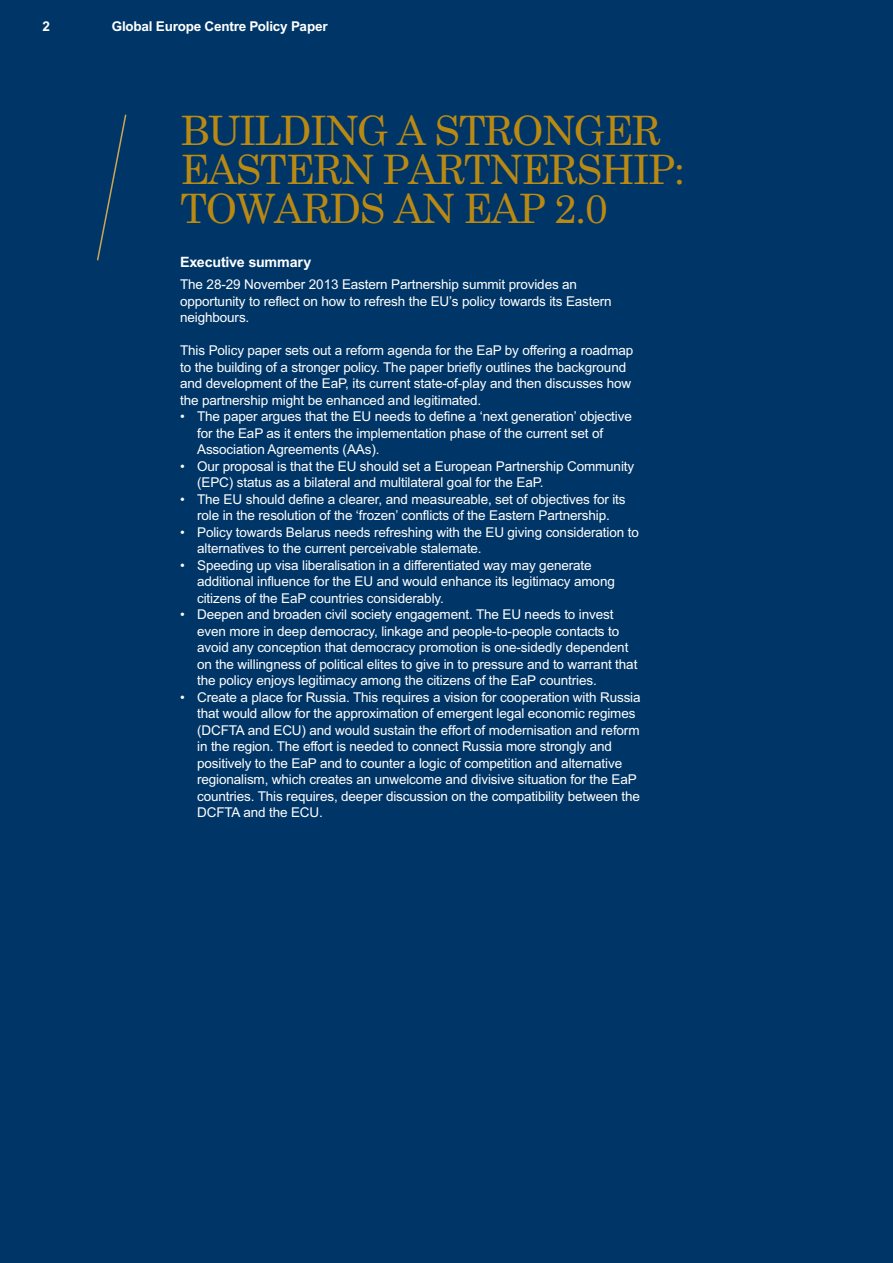
<style>
.page{position:relative;width:893px;height:1263px;background:#fff}
.page>*{position:absolute;margin:0;border:0;box-sizing:border-box;transform-origin:0 0}
.t1{font:40.5px/39px "Century Schoolbook";letter-spacing:-.035em;color:#ba8912}
.t2{font:700 14.25px "Arial";letter-spacing:-.01em;color:#fff}
.t3{font:13.5px/16.5px "Arial";letter-spacing:-.01em;color:#fff}
.t4{font:700 13.5px "Arial";letter-spacing:-.015em;color:#fff}
</style>
<div class="page">
<div style="left:0;top:0;width:893px;height:43px;background:#003667"></div>
<div style="left:0;top:43px;width:893px;height:1220px;background:#003667"></div>
<svg style="left:97px;top:114px;width:30px;height:147px"></svg>
<p class="t4" style="left:43px;top:21px;width:9px">2</p>
<p class="t4" style="left:112px;top:21px;width:217px">Global Europe Centre Policy Paper</p>
<h1 class="t1" style="left:180px;top:111px;width:506px">BUILDING A STRONGER<br>EASTERN PARTNERSHIP:<br>TOWARDS AN EAP 2.0</h1>
<p class="t2" style="left:180px;top:257px;width:133px">Executive summary</p>
<p class="t3" style="left:180px;top:276px;width:433px">The 28-29 November 2013 Eastern Partnership summit provides an opportunity to reflect on how to refresh the EU’s policy towards its Eastern neighbours.</p>
<p class="t3" style="left:180px;top:342px;width:455px">This Policy paper sets out a reform agenda for the EaP by offering a roadmap to the building of a stronger policy. The paper briefly outlines the background and development of the EaP, its current state-of-play and then discusses how the partnership might be enhanced and legitimated.</p>
<p class="t3" style="left:197px;top:408px;width:436px;text-indent:-17px">• The paper argues that the EU needs to define a ‘next generation’ objective for the EaP as it enters the implementation phase of the current set of<br>Association Agreements (AAs).</p>
<p class="t3" style="left:197px;top:458px;width:439px;text-indent:-17px">• Our proposal is that the EU should set a European Partnership Community (EPC) status as a bilateral and multilateral goal for the EaP.</p>
<p class="t3" style="left:180px;top:491px;width:447px;text-align:center">• The EU should define a clearer, and measureable, set of objectives for its role in the resolution of the ‘frozen’ conflicts of the Eastern Partnership.</p>
<p class="t3" style="left:197px;top:524px;width:443px;text-indent:-17px">• Policy towards Belarus needs refreshing with the EU giving consideration to alternatives to the current perceivable stalemate.</p>
<p class="t3" style="left:197px;top:557px;width:419px;text-indent:-17px">• Speeding up visa liberalisation in a differentiated way may generate additional influence for the EU and would enhance its legitimacy among citizens of the EaP countries considerably.</p>
<p class="t3" style="left:197px;top:606px;width:442px;text-indent:-17px">• Deepen and broaden civil society engagement. The EU needs to invest even more in deep democracy, linkage and people-to-people contacts to avoid any conception that democracy promotion is one-sidedly dependent on the willingness of political elites to give in to pressure and to warrant that the policy enjoys legitimacy among the citizens of the EaP countries.</p>
<p class="t3" style="left:197px;top:689px;width:445px;text-indent:-17px">• Create a place for Russia. This requires a vision for cooperation with Russia that would allow for the approximation of emergent legal economic regimes (DCFTA and ECU) and would sustain the effort of modernisation and reform in the region. The effort is needed to connect Russia more strongly and positively to the EaP and to counter a logic of competition and alternative regionalism, which creates an unwelcome and divisive situation for the EaP countries. This requires, deeper discussion on the compatibility between the DCFTA and the ECU.</p>
</div>
